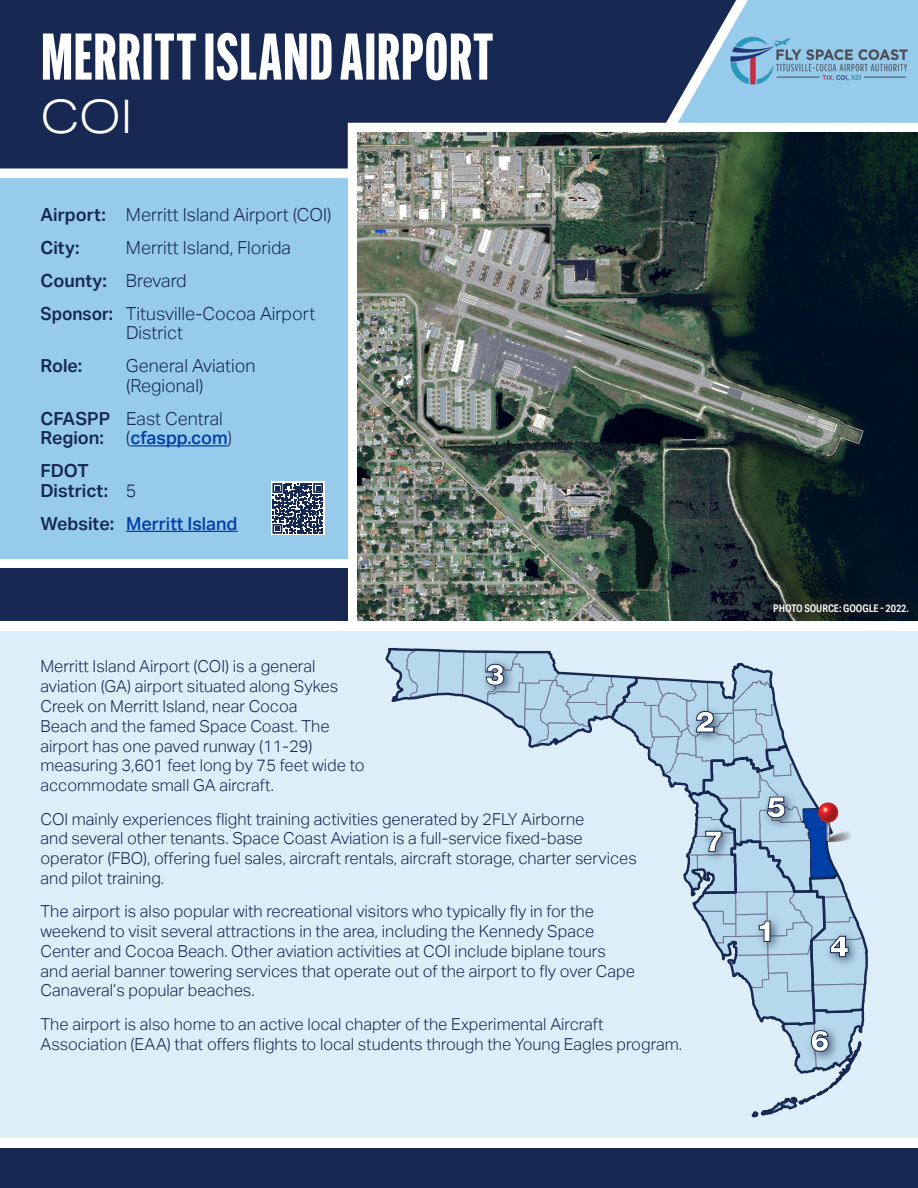
<style>
.page{position:relative;width:918px;height:1188px;background:#fff}
.page>*{position:absolute;margin:0;border:0;box-sizing:border-box;transform-origin:0 0}
.t1{font:800 64.5px "Alternate Gothic Comp ATF";letter-spacing:.02em;color:#fff}
.t2{font:300 46.35px "Aktiv Grotesk Ex";color:#fff}
.t3{font:900 29.25px "Helvetica Neue LT Com";color:#fff}
.t4{font:300 18px/19.5px "Aktiv Grotesk";color:#172953}
.t5{font:600 18px/19.5px "Aktiv Grotesk";color:#172953}
.t6{font:500 18px "Aktiv Grotesk";color:#0040a6}
.t7{font:300 16.5px/19.8px "Aktiv Grotesk";color:#172953}
.t8{font:600 10.5px "Aktiv Grotesk Cd";color:#fff}
.s1{font-weight:600}
.s2{font-weight:300}
.s3{font-weight:500;color:#0040a6}
.s4{font-weight:600;color:#172953}
</style>
<div class="page">
<div style="left:0;top:632px;width:918px;height:506px;background:#deeef8"></div>
<div style="left:736px;top:0;width:182px;height:123px;background:#97cbeb"></div>
<img style="left:736px;top:34px;width:179px;height:54px">
<div style="left:0;top:178px;width:348px;height:380px;background:#97cbeb"></div>
<div style="left:0;top:568px;width:348px;height:53px;background:#172953"></div>
<svg style="left:0;top:0;width:736px;height:169px;background:#26385f"></svg>
<img style="left:357px;top:133px;width:561px;height:488px">
<div style="left:761px;top:592px;width:157px;height:32px;background:#231f20;opacity:.75"></div>
<hr style="left:130px;top:445px;width:98px;height:1px;background:#0040a6">
<hr style="left:126px;top:531px;width:112px;height:1px;background:#0040a6">
<div style="left:271px;top:482px;width:54px;height:53px;background:linear-gradient(to bottom,#fff,#fff)"></div>
<svg style="left:273px;top:483px;width:50px;height:51px;background:#576482"></svg>
<div style="left:0;top:1149px;width:918px;height:39px;background:#172953"></div>
<svg style="left:385px;top:648px;width:483px;height:470px"></svg>
<p class="t1" style="left:41px;top:17px;width:454px">MERRITT ISLAND AIRPORT</p>
<p class="t2" style="left:40px;top:90px;width:94px">COI</p>
<p class="t4" style="left:40px;top:205px;width:293px"><span class="s1">Airport:</span> Merritt Island Airport (COI)</p>
<p class="t5" style="left:40px;top:238px;width:40px">City:</p>
<p class="t4" style="left:126px;top:238px;width:167px">Merritt Island, Florida</p>
<p class="t5" style="left:40px;top:271px;width:148px">County: <span class="s2">Brevard</span></p>
<p class="t4" style="left:126px;top:304px;width:191px;text-indent:-86px"><span class="s1">Sponsor:</span> Titusville-Cocoa Airport<br>District</p>
<p class="t5" style="left:40px;top:356px;width:43px">Role:</p>
<p class="t4" style="left:126px;top:356px;width:131px">General Aviation (Regional)</p>
<p class="t5" style="left:40px;top:409px;width:193px">CFASPP <span class="s2">East Central<br></span>Region: <span class="s2">(</span><span class="s3">cfaspp.com</span><span class="s2">)</span></p>
<p class="t5" style="left:40px;top:461px;width:98px">FDOT<br>District: <span class="s2">5</span></p>
<p class="t6" style="left:40px;top:513px;width:199px"><span class="s4">Website:</span> Merritt Island</p>
<p class="t7" style="left:40px;top:657px;width:326px">Merritt Island Airport (COI) is a general aviation (GA) airport situated along Sykes Creek on Merritt Island, near Cocoa<br>Beach and the famed Space Coast. The airport has one paved runway (11-29) measuring 3,601 feet long by 75 feet wide to accommodate small GA aircraft.</p>
<p class="t7" style="left:40px;top:809px;width:598px">COI mainly experiences flight training activities generated by 2FLY Airborne<br>and several other tenants. Space Coast Aviation is a full-service fixed-base operator (FBO), offering fuel sales, aircraft rentals, aircraft storage, charter services and pilot training.</p>
<p class="t7" style="left:40px;top:902px;width:596px">The airport is also popular with recreational visitors who typically fly in for the weekend to visit several attractions in the area, including the Kennedy Space Center and Cocoa Beach. Other aviation activities at COI include biplane tours and aerial banner towering services that operate out of the airport to fly over Cape Canaveral’s popular beaches.</p>
<p class="t7" style="left:40px;top:1014px;width:643px">The airport is also home to an active local chapter of the Experimental Aircraft<br>Association (EAA) that offers flights to local students through the Young Eagles program.</p>
<p class="t3" style="left:485px;top:657px;width:21px">3</p>
<p class="t3" style="left:695px;top:704px;width:21px">2</p>
<p class="t3" style="left:704px;top:824px;width:21px">7</p>
<p class="t8" style="left:773px;top:602px;width:137px">PHOTO SOURCE: GOOGLE - 2022.</p>
<p class="t3" style="left:767px;top:789px;width:21px">5</p>
<p class="t3" style="left:756px;top:913px;width:21px">1</p>
<p class="t3" style="left:830px;top:929px;width:21px">4</p>
<p class="t3" style="left:810px;top:1023px;width:21px">6</p>
</div>
